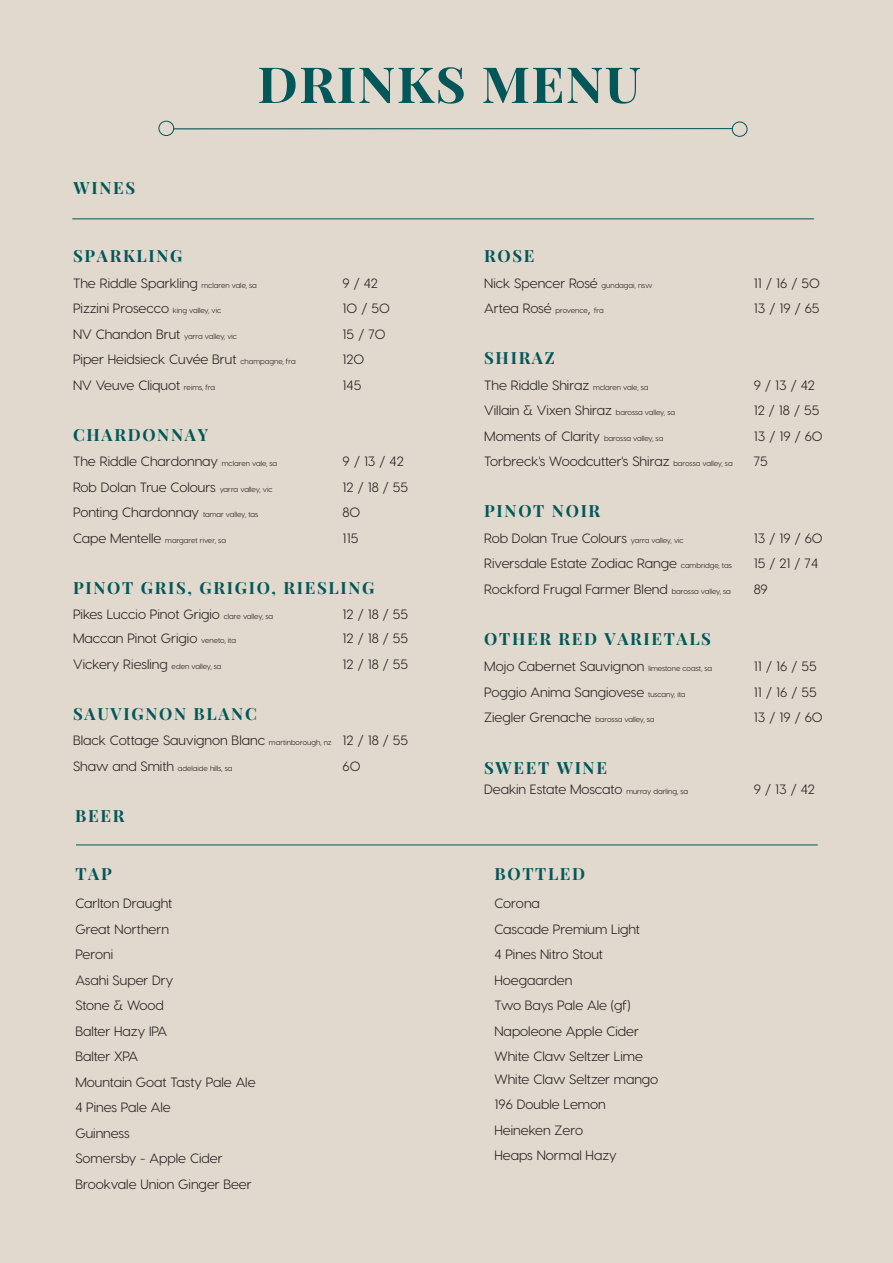
<style>
.page{position:relative;width:893px;height:1263px;background:#e1d9cd}
.page>*{position:absolute;margin:0;border:0;box-sizing:border-box;transform-origin:0 0}
.t1{font:49.5px "Neothic";letter-spacing:.025em;color:#035759;scale:1.06 1}
.t2{font:16.8px "Neothic";letter-spacing:.1em;color:#035759}
.t3{font:13.5px/25.5px "Visby CF";color:#231f20}
.t4{font:7.5px "Visby CF";color:#231f20}
.t5{font:7.5px "Visby CF";letter-spacing:-.02em;color:#231f20}
.s1{font-size:7.5px}
.s2{font-size:13.5px}
</style>
<div class="page">
<svg style="left:174px;top:129px;width:558px;height:1px"></svg>
<hr style="left:173px;top:128px;width:560px;height:1px;background:#035759">
<div style="left:159px;top:121px;width:15px;height:15px;border:1px solid #035759;border-radius:50%"></div>
<div style="left:732px;top:122px;width:15px;height:15px;border:1px solid #035759;border-radius:50%"></div>
<hr style="left:72px;top:218px;width:742px;height:1px;background:#035759">
<hr style="left:76px;top:844px;width:742px;height:1px;background:#035759">
<p class="t2" style="left:74px;top:178px;width:63px">WINES</p>
<h1 class="t1" style="left:257px;top:56px;width:363px">DRINKS MENU</h1>
<p class="t2" style="left:73px;top:246px;width:111px">SPARKLING</p>
<p class="t3" style="left:73px;top:270px;width:185px">The Riddle Sparkling <span class="s1">mclaren vale, sa</span></p>
<p class="t3" style="left:342px;top:270px;width:37px">9 / 42</p>
<p class="t3" style="left:73px;top:296px;width:150px">Pizzini Prosecco <span class="s1">king valley, vic</span></p>
<p class="t3" style="left:343px;top:296px;width:49px">10 / 50</p>
<p class="t4" style="left:73px;top:332px;width:166px"><span class="s2">NV Chandon Brut</span> yarra valley, vic</p>
<p class="t3" style="left:343px;top:321px;width:44px">15 / 70</p>
<p class="t3" style="left:73px;top:347px;width:224px">Piper Heidsieck Cuvée Brut <span class="s1">champagne, fra</span></p>
<p class="t3" style="left:343px;top:347px;width:23px">120</p>
<p class="t3" style="left:73px;top:372px;width:144px">NV Veuve Cliquot <span class="s1">reims, fra</span></p>
<p class="t3" style="left:343px;top:372px;width:20px">145</p>
<p class="t2" style="left:73px;top:425px;width:137px">CHARDONNAY</p>
<p class="t3" style="left:73px;top:449px;width:206px">The Riddle Chardonnay <span class="s1">mclaren vale, sa</span></p>
<p class="t3" style="left:343px;top:449px;width:63px">9 / 13 / 42</p>
<p class="t3" style="left:73px;top:474px;width:201px">Rob Dolan True Colours <span class="s1">yarra valley, vic</span></p>
<p class="t3" style="left:343px;top:474px;width:67px">12 / 18 / 55</p>
<p class="t3" style="left:73px;top:500px;width:187px">Ponting Chardonnay <span class="s1">tamar valley, tas</span></p>
<p class="t3" style="left:343px;top:500px;width:19px">80</p>
<p class="t4" style="left:73px;top:536px;width:154px"><span class="s2">Cape Mentelle</span> margaret river, sa</p>
<p class="t3" style="left:343px;top:525px;width:17px">115</p>
<p class="t2" style="left:73px;top:578px;width:303px">PINOT GRIS, GRIGIO, RIESLING</p>
<p class="t3" style="left:73px;top:602px;width:202px">Pikes Luccio Pinot Grigio <span class="s1">clare valley, sa</span></p>
<p class="t3" style="left:343px;top:602px;width:67px">12 / 18 / 55</p>
<p class="t3" style="left:73px;top:626px;width:164px">Maccan Pinot Grigio <span class="s1">veneto, ita</span></p>
<p class="t3" style="left:343px;top:626px;width:67px">12 / 18 / 55</p>
<p class="t3" style="left:73px;top:651px;width:150px">Vickery Riesling <span class="s1">eden valley, sa</span></p>
<p class="t3" style="left:343px;top:651px;width:67px">12 / 18 / 55</p>
<p class="t2" style="left:73px;top:704px;width:185px">SAUVIGNON BLANC</p>
<p class="t3" style="left:73px;top:728px;width:337px">Black Cottage Sauvignon Blanc <span class="s1">martinborough, nz</span> 12 / 18 / 55</p>
<p class="t4" style="left:73px;top:764px;width:161px"><span class="s2">Shaw and Smith</span> adelaide hills, sa</p>
<p class="t3" style="left:343px;top:753px;width:19px">60</p>
<p class="t2" style="left:75px;top:806px;width:51px">BEER</p>
<p class="t2" style="left:75px;top:864px;width:38px">TAP</p>
<p class="t3" style="left:75px;top:890px;width:182px">Carlton Draught<br>Great Northern<br>Peroni<br>Asahi Super Dry<br>Stone &amp; Wood<br>Balter Hazy IPA<br>Balter XPA<br>Mountain Goat Tasty Pale Ale<br>4 Pines Pale Ale<br>Guinness<br>Somersby - Apple Cider<br>Brookvale Union Ginger Beer</p>
<p class="t2" style="left:484px;top:246px;width:52px">ROSE</p>
<p class="t3" style="left:484px;top:270px;width:170px">Nick Spencer Rosé <span class="s1">gundagai, nsw</span></p>
<p class="t3" style="left:754px;top:270px;width:68px">11 / 16 / 50</p>
<p class="t5" style="left:484px;top:306px;width:121px"><span class="s2">Artea Rosé</span> provence<span class="s2">,</span> fra</p>
<p class="t3" style="left:754px;top:296px;width:67px">13 / 19 / 65</p>
<p class="t2" style="left:484px;top:348px;width:72px">SHIRAZ</p>
<p class="t3" style="left:484px;top:372px;width:166px">The Riddle Shiraz <span class="s1">mclaren vale, sa</span></p>
<p class="t3" style="left:754px;top:372px;width:63px">9 / 13 / 42</p>
<p class="t3" style="left:484px;top:398px;width:192px">Villain &amp; Vixen Shiraz <span class="s1">barossa valley, sa</span></p>
<p class="t3" style="left:754px;top:398px;width:67px">12 / 18 / 55</p>
<p class="t3" style="left:484px;top:423px;width:181px">Moments of Clarity <span class="s1">barossa valley, sa</span></p>
<p class="t3" style="left:754px;top:423px;width:70px">13 / 19 / 60</p>
<p class="t3" style="left:484px;top:449px;width:250px">Torbreck's Woodcutter's Shiraz <span class="s1">barossa valley, sa</span></p>
<p class="t3" style="left:754px;top:449px;width:15px">75</p>
<p class="t2" style="left:484px;top:501px;width:118px">PINOT NOIR</p>
<p class="t3" style="left:484px;top:525px;width:201px">Rob Dolan True Colours <span class="s1">yarra valley, vic</span></p>
<p class="t3" style="left:754px;top:525px;width:70px">13 / 19 / 60</p>
<p class="t3" style="left:484px;top:551px;width:249px">Riversdale Estate Zodiac Range <span class="s1">cambridge, tas</span></p>
<p class="t3" style="left:754px;top:551px;width:66px">15 / 21 / 74</p>
<p class="t3" style="left:484px;top:576px;width:248px">Rockford Frugal Farmer Blend <span class="s1">barossa valley, sa</span></p>
<p class="t3" style="left:754px;top:576px;width:15px">89</p>
<p class="t2" style="left:484px;top:630px;width:228px">OTHER RED VARIETALS</p>
<p class="t3" style="left:484px;top:653px;width:229px">Mojo Cabernet Sauvignon <span class="s1">limestone coast, sa</span></p>
<p class="t3" style="left:754px;top:653px;width:64px">11 / 16 / 55</p>
<p class="t3" style="left:484px;top:679px;width:203px">Poggio Anima Sangiovese <span class="s1">tuscany, ita</span></p>
<p class="t3" style="left:754px;top:679px;width:64px">11 / 16 / 55</p>
<p class="t4" style="left:484px;top:715px;width:172px"><span class="s2">Ziegler Grenache</span> barossa valley, sa</p>
<p class="t3" style="left:754px;top:704px;width:70px">13 / 19 / 60</p>
<p class="t2" style="left:484px;top:758px;width:124px">SWEET WINE</p>
<p class="t3" style="left:484px;top:776px;width:206px">Deakin Estate Moscato <span class="s1">murray darling, sa</span></p>
<p class="t3" style="left:754px;top:776px;width:63px">9 / 13 / 42</p>
<p class="t2" style="left:494px;top:864px;width:92px">BOTTLED</p>
<p class="t3" style="left:494px;top:890px;width:150px">Corona<br>Cascade Premium Light<br>4 Pines Nitro Stout<br>Hoegaarden<br>Two Bays Pale Ale (gf)<br>Napoleone Apple Cider<br>White Claw Seltzer Lime</p>
<p class="t3" style="left:494px;top:1066px;width:165px">White Claw Seltzer mango<br>196 Double Lemon<br>Heineken Zero<br>Heaps Normal Hazy</p>
</div>
